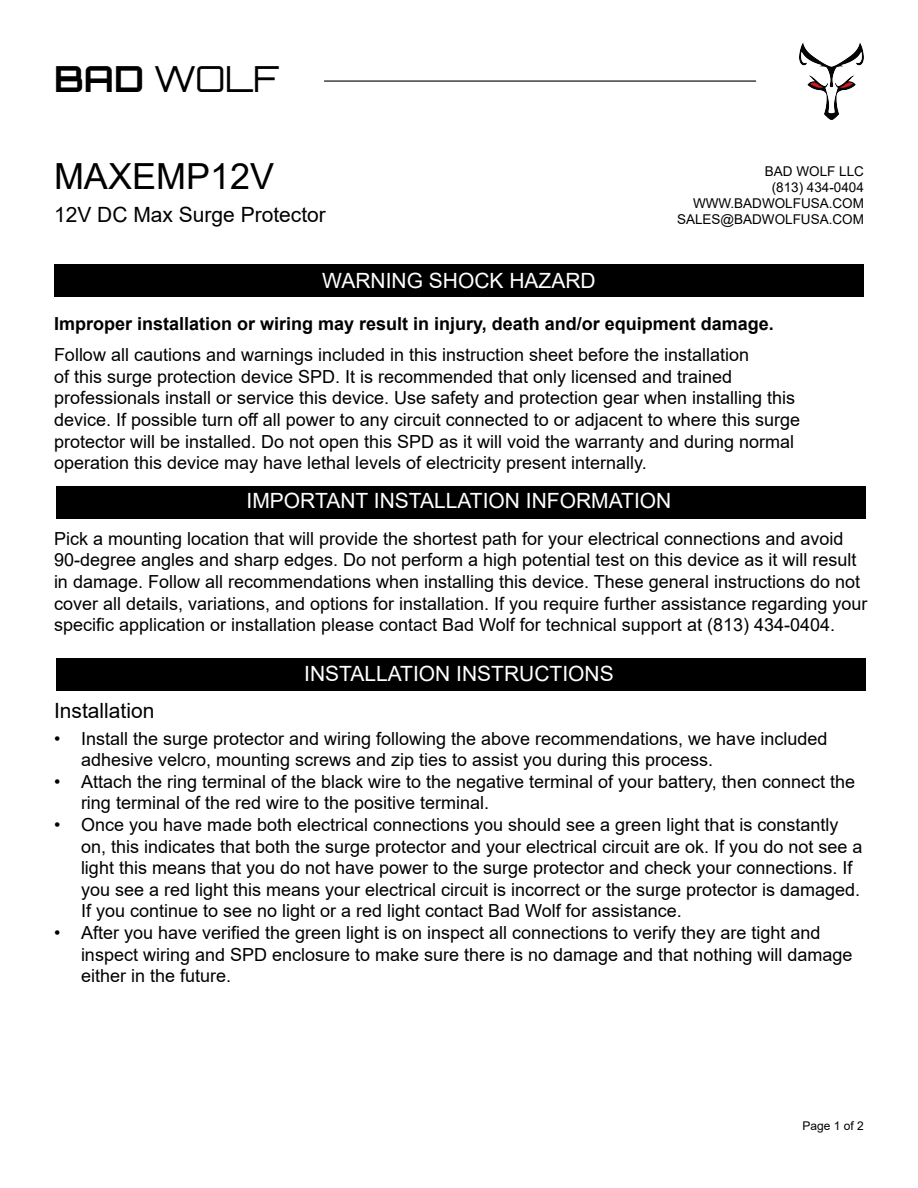
<style>
.page{position:relative;width:918px;height:1188px;background:#fff}
.page>*{position:absolute;margin:0;border:0;box-sizing:border-box;transform-origin:0 0}
.t1{font:36px "Arial";color:#000}
.t2{font:300 36px "Orbitron";color:#000}
.t3{font:21px "Arial";color:#fff}
.t4{font:21px "Arial";color:#000}
.t5{font:18px/21.6px "Arial";color:#000}
.t6{font:700 18px "Arial";color:#000}
.t7{font:13.5px/16.2px "Arial";color:#000;text-align:right}
.t8{font:12px "Arial";color:#000}
.s1{font-weight:700}
</style>
<div class="page">
<div style="left:54px;top:264px;width:810px;height:33px;background:#000"></div>
<hr style="left:324px;top:81px;width:432px;height:1px;background:#000">
<div style="left:56px;top:486px;width:810px;height:32px;background:#000"></div>
<div style="left:56px;top:659px;width:810px;height:32px;background:#000"></div>
<img style="left:799px;top:42px;width:65px;height:78px">
<h1 class="t2" style="left:54px;top:56px;width:227px"><span class="s1">BAD</span> WOLF</h1>
<h1 class="t1" style="left:54px;top:151px;width:222px">MAXEMP12V</h1>
<p class="t4" style="left:54px;top:200px;width:273px">12V DC Max Surge Protector</p>
<p class="t7" style="left:677px;top:163px;width:188px">BAD WOLF LLC<br>(813) 434-0404<br>WWW.BADWOLFUSA.COM<br>SALES@BADWOLFUSA.COM</p>
<p class="t3" style="left:322px;top:266px;width:275px">WARNING SHOCK HAZARD</p>
<p class="t6" style="left:54px;top:311px;width:721px">Improper installation or wiring may result in injury, death and/or equipment damage.</p>
<p class="t5" style="left:54px;top:344px;width:748px">Follow all cautions and warnings included in this instruction sheet before the installation<br>of this surge protection device SPD. It is recommended that only licensed and trained professionals install or service this device. Use safety and protection gear when installing this device. If possible turn off all power to any circuit connected to or adjacent to where this surge protector will be installed. Do not open this SPD as it will void the warranty and during normal operation this device may have lethal levels of electricity present internally.</p>
<p class="t3" style="left:247px;top:486px;width:426px">IMPORTANT INSTALLATION INFORMATION</p>
<p class="t5" style="left:54px;top:528px;width:815px">Pick a mounting location that will provide the shortest path for your electrical connections and avoid 90-degree angles and sharp edges. Do not perform a high potential test on this device as it will result in damage. Follow all recommendations when installing this device. These general instructions do not cover all details, variations, and options for installation. If you require further assistance regarding your specific application or installation please contact Bad Wolf for technical support at (813) 434-0404.</p>
<p class="t4" style="left:54px;top:697px;width:102px">Installation</p>
<p class="t3" style="left:304px;top:659px;width:311px">INSTALLATION INSTRUCTIONS</p>
<p class="t5" style="left:81px;top:727px;width:748px;text-indent:-27px">• Install the surge protector and wiring following the above recommendations, we have included adhesive velcro, mounting screws and zip ties to assist you during this process.</p>
<p class="t5" style="left:81px;top:770px;width:776px;text-indent:-27px">• Attach the ring terminal of the black wire to the negative terminal of your battery, then connect the ring terminal of the red wire to the positive terminal.</p>
<p class="t5" style="left:81px;top:814px;width:783px;text-indent:-27px">• Once you have made both electrical connections you should see a green light that is constantly on, this indicates that both the surge protector and your electrical circuit are ok. If you do not see a light this means that you do not have power to the surge protector and check your connections. If you see a red light this means your electrical circuit is incorrect or the surge protector is damaged.<br>If you continue to see no light or a red light contact Bad Wolf for assistance.</p>
<p class="t5" style="left:81px;top:922px;width:773px;text-indent:-27px">• After you have verified the green light is on inspect all connections to verify they are tight and inspect wiring and SPD enclosure to make sure there is no damage and that nothing will damage either in the future.</p>
<p class="t8" style="left:803px;top:1118px;width:63px">Page 1 of 2</p>
</div>
